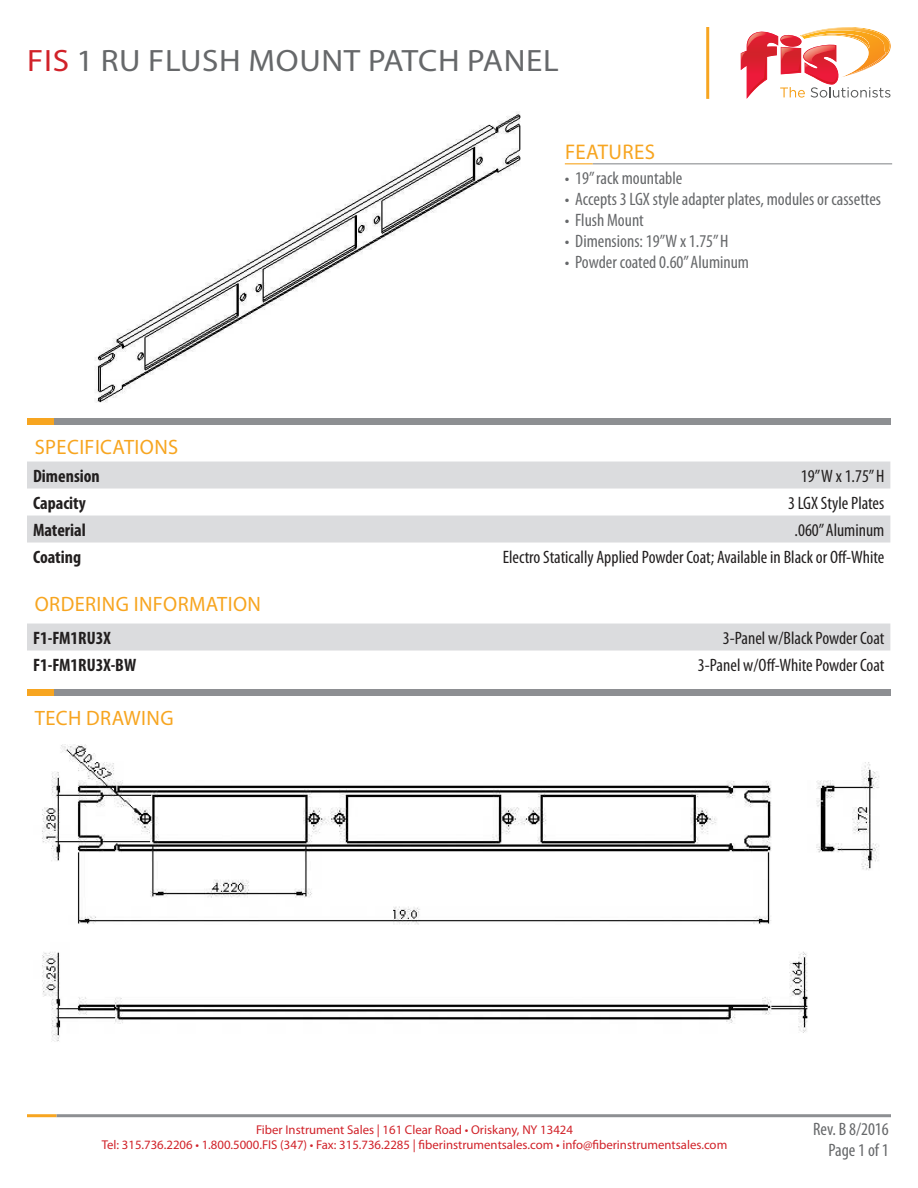
<style>
.page{position:relative;width:918px;height:1188px;background:#fff}
.page>*{position:absolute;margin:0;border:0;box-sizing:border-box;transform-origin:0 0}
.t1{font:31.05px "Myriad Pro";letter-spacing:.02em;color:#66686a;scale:1.07 1}
.t2{font:21.3px "Myriad Pro";letter-spacing:.02em;color:#f7a520}
.t3{font:20.85px "Myriad Pro";letter-spacing:.02em;color:#f7a520}
.t4{font:condensed 18px "Myriad Pro";color:#221f1f}
.t5{font:condensed 18px/21.6px "Myriad Pro";color:#66686a;text-align:right}
.t6{font:700 condensed 18px "Myriad Pro";color:#221f1f}
.t7{font:12.75px/15.5px "Myriad Pro";color:#d12229;text-align:center}
.s1{color:#d12229}
</style>
<div class="page">
<div style="left:27px;top:419px;width:28px;height:6px;background:#f7a520"></div>
<div style="left:55px;top:419px;width:836px;height:6px;background:#8d8f92"></div>
<svg style="left:741px;top:27px;width:149px;height:72px"></svg>
<hr style="left:706px;top:27px;width:3px;height:72px;background:#f7a520">
<hr style="left:56px;top:1114px;width:835px;height:3px;background:#8d8f92">
<hr style="left:27px;top:1114px;width:29px;height:3px;background:#f7a520">
<hr style="left:593px;top:163px;width:299px;height:1px;background:#8d8f92">
<svg style="left:565px;top:163px;width:28px;height:1px"></svg>
<img style="left:95px;top:111px;width:426px;height:292px">
<svg style="left:27px;top:462px;width:863px;height:81px;fill:#dbdcde"></svg>
<div style="left:27px;top:624px;width:863px;height:27px;background:#dbdcde"></div>
<div style="left:27px;top:689px;width:28px;height:7px;background:#f7a520"></div>
<div style="left:55px;top:689px;width:836px;height:7px;background:#8d8f92"></div>
<img style="left:42px;top:745px;width:837px;height:297px">
<h1 class="t1" style="left:27px;top:42px;width:498px"><span class="s1">FIS</span> 1 RU FLUSH MOUNT PATCH PANEL</h1>
<h2 class="t2" style="left:565px;top:140px;width:92px">FEATURES</h2>
<h3 class="t3" style="left:35px;top:435px;width:145px">SPECIFICATIONS</h3>
<h3 class="t5" style="left:565px;top:167px;width:119px">• 19” rack mountable</h3>
<h3 class="t5" style="left:565px;top:188px;width:318px">• Accepts 3 LGX style adapter plates, modules or cassettes</h3>
<h3 class="t5" style="left:565px;top:209px;width:80px">• Flush Mount</h3>
<h3 class="t5" style="left:565px;top:230px;width:165px">• Dimensions: 19”W x 1.75” H</h3>
<h3 class="t5" style="left:565px;top:251px;width:186px">• Powder coated 0.60” Aluminum</h3>
<h3 class="t6" style="left:33px;top:469px;width:68px">Dimension</h3>
<h3 class="t4" style="left:801px;top:465px;width:85px">19” W x 1.75” H</h3>
<h3 class="t6" style="left:33px;top:496px;width:54px">Capacity</h3>
<h3 class="t4" style="left:788px;top:492px;width:98px">3 LGX Style Plates</h3>
<h3 class="t6" style="left:33px;top:523px;width:54px">Material</h3>
<h3 class="t4" style="left:795px;top:519px;width:91px">.060” Aluminum</h3>
<h3 class="t6" style="left:33px;top:550px;width:50px">Coating</h3>
<h3 class="t4" style="left:503px;top:546px;width:383px">Electro Statically Applied Powder Coat; Available in Black or O昀昀-White</h3>
<h3 class="t3" style="left:35px;top:591px;width:228px">ORDERING INFORMATION</h3>
<h3 class="t6" style="left:33px;top:631px;width:79px">F1-FM1RU3X</h3>
<h3 class="t4" style="left:723px;top:627px;width:163px">3-Panel w/Black Powder Coat</h3>
<h3 class="t6" style="left:33px;top:658px;width:105px">F1-FM1RU3X-BW</h3>
<h3 class="t4" style="left:698px;top:654px;width:188px">3-Panel w/O昀昀-White Powder Coat</h3>
<h3 class="t3" style="left:35px;top:705px;width:140px">TECH DRAWING</h3>
<p class="t7" style="left:102px;top:1122px;width:627px">Fiber Instrument Sales | 161 Clear Road • Oriskany, NY 13424<br>Tel: 315.736.2206 • 1.800.5000.FIS (347) • Fax: 315.736.2285 | 昀椀berinstrumentsales.com • info@昀椀berinstrumentsales.com</p>
<h3 class="t5" style="left:813px;top:1119px;width:77px">Rev. B 8/2016<br>Page 1 of 1</h3>
</div>
